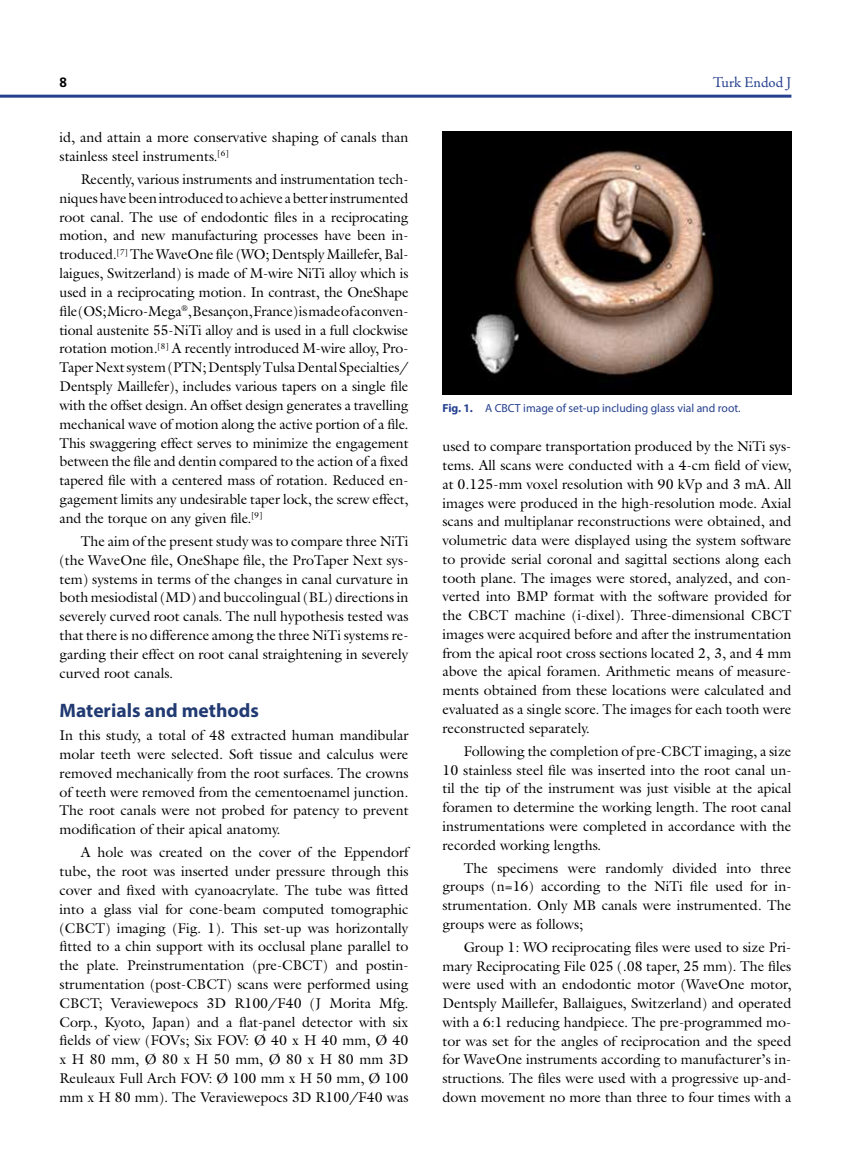
<style>
.page{position:relative;width:851px;height:1170px;background:#fff}
.page>*{position:absolute;margin:0;border:0;box-sizing:border-box;transform-origin:0 0}
.t1{font:700 19.5px "Myriad Pro";color:#213a72}
.t2{font:15px "Adobe Jenson Pro";letter-spacing:-.005em;color:#25408f}
.t3{font:14.25px/18.8px "Galliard Normal Tr";color:#000;text-align:justify}
.t4{font:13.5px "Frutiger Bold Tr";color:#000}
.t5{font:11.7px "Myriad Pro";color:#25408f}
.s1{font-weight:700}
</style>
<div class="page">
<hr style="left:0;top:95px;width:791px;height:3px;background:#25408f">
<img style="left:442px;top:132px;width:349px;height:262px">
<p class="t4" style="left:60px;top:74px;width:9px">8</p>
<p class="t2" style="left:712px;top:74px;width:80px">Turk Endod J</p>
<p class="t3" style="left:60px;top:128px;width:350px">id, and attain a more conservative shaping of canals than stainless steel instruments.<sup>[6]</sup></p>
<p class="t3" style="left:60px;top:169px;width:350px;text-indent:21px">Recently, various instruments and instrumentation tech&shy;niques have been introduced to achieve a better instrumented root canal. The use of endodontic files in a reciprocating motion, and new manufacturing processes have been in&shy;troduced.<sup>[7]</sup> The WaveOne file (WO; Dentsply Maillefer, Bal&shy;laigues, Switzerland) is made of M-wire NiTi alloy which is used in a reciprocating motion. In contrast, the OneShape file (OS; Micro-Mega<sup>®</sup>, Besançon, France) is made of a conven&shy;tional austenite 55-NiTi alloy and is used in a full clockwise rotation motion.<sup>[8]</sup> A recently introduced M-wire alloy, Pro-Taper Next system (PTN; Dentsply Tulsa Dental Specialties/ Dentsply Maillefer), includes various tapers on a single file with the offset design. An offset design generates a travelling mechanical wave of motion along the active portion of a file.<br>This swaggering effect serves to minimize the engagement between the file and dentin compared to the action of a fixed tapered file with a centered mass of rotation. Reduced en&shy;gagement limits any undesirable taper lock, the screw effect, and the torque on any given file.<sup>[9]</sup></p>
<p class="t3" style="left:60px;top:531px;width:350px;text-indent:21px">The aim of the present study was to compare three NiTi (the WaveOne file, OneShape file, the ProTaper Next sys&shy;tem) systems in terms of the changes in canal curvature in both mesiodistal (MD) and buccolingual (BL) directions in severely curved root canals. The null hypothesis tested was that there is no difference among the three NiTi systems re&shy;garding their effect on root canal straightening in severely curved root canals.</p>
<h1 class="t1" style="left:60px;top:697px;width:201px">Materials and methods</h1>
<p class="t3" style="left:60px;top:725px;width:350px">In this study, a total of 48 extracted human mandibular molar teeth were selected. Soft tissue and calculus were removed mechanically from the root surfaces. The crowns of teeth were removed from the cementoenamel junction.<br>The root canals were not probed for patency to prevent modification of their apical anatomy.</p>
<p class="t3" style="left:60px;top:842px;width:350px;text-indent:21px">A hole was created on the cover of the Eppendorf tube, the root was inserted under pressure through this cover and fixed with cyanoacrylate. The tube was fitted into a glass vial for cone-beam computed tomographic (CBCT) imaging (Fig. 1). This set-up was horizontally fitted to a chin support with its occlusal plane parallel to the plate. Preinstrumentation (pre-CBCT) and postin&shy;strumentation (post-CBCT) scans were performed using CBCT; Veraviewepocs 3D R100/F40 (J Morita Mfg.<br>Corp., Kyoto, Japan) and a flat-panel detector with six fields of view (FOVs; Six FOV: Ø 40 x H 40 mm, Ø 40 x H 80 mm, Ø 80 x H 50 mm, Ø 80 x H 80 mm 3D Reuleaux Full Arch FOV: Ø 100 mm x H 50 mm, Ø 100 mm x H 80 mm). The Veraviewepocs 3D R100/F40 was</p>
<p class="t5" style="left:442px;top:401px;width:300px"><span class="s1">Fig. 1.</span> A CBCT image of set-up including glass vial and root.</p>
<p class="t3" style="left:442px;top:437px;width:350px">used to compare transportation produced by the NiTi sys&shy;tems. All scans were conducted with a 4-cm field of view, at 0.125-mm voxel resolution with 90 kVp and 3 mA. All images were produced in the high-resolution mode. Axial scans and multiplanar reconstructions were obtained, and volumetric data were displayed using the system software to provide serial coronal and sagittal sections along each tooth plane. The images were stored, analyzed, and con&shy;verted into BMP format with the software provided for the CBCT machine (i-dixel). Three-dimensional CBCT images were acquired before and after the instrumentation from the apical root cross sections located 2, 3, and 4 mm above the apical foramen. Arithmetic means of measure&shy;ments obtained from these locations were calculated and evaluated as a single score. The images for each tooth were reconstructed separately.</p>
<p class="t3" style="left:442px;top:741px;width:350px;text-indent:21px">Following the completion of pre-CBCT imaging, a size 10 stainless steel file was inserted into the root canal un&shy;til the tip of the instrument was just visible at the apical foramen to determine the working length. The root canal instrumentations were completed in accordance with the recorded working lengths.</p>
<p class="t3" style="left:442px;top:858px;width:350px;text-indent:21px">The specimens were randomly divided into three groups (n=16) according to the NiTi file used for in&shy;strumentation. Only MB canals were instrumented. The groups were as follows;</p>
<p class="t3" style="left:442px;top:937px;width:350px;text-indent:21px">Group 1: WO reciprocating files were used to size Pri&shy;mary Reciprocating File 025 (.08 taper, 25 mm). The files were used with an endodontic motor (WaveOne motor, Dentsply Maillefer, Ballaigues, Switzerland) and operated with a 6:1 reducing handpiece. The pre-programmed mo&shy;tor was set for the angles of reciprocation and the speed for WaveOne instruments according to manufacturer’s in&shy;structions. The files were used with a progressive up-and&shy;down movement no more than three to four times with a</p>
</div>
